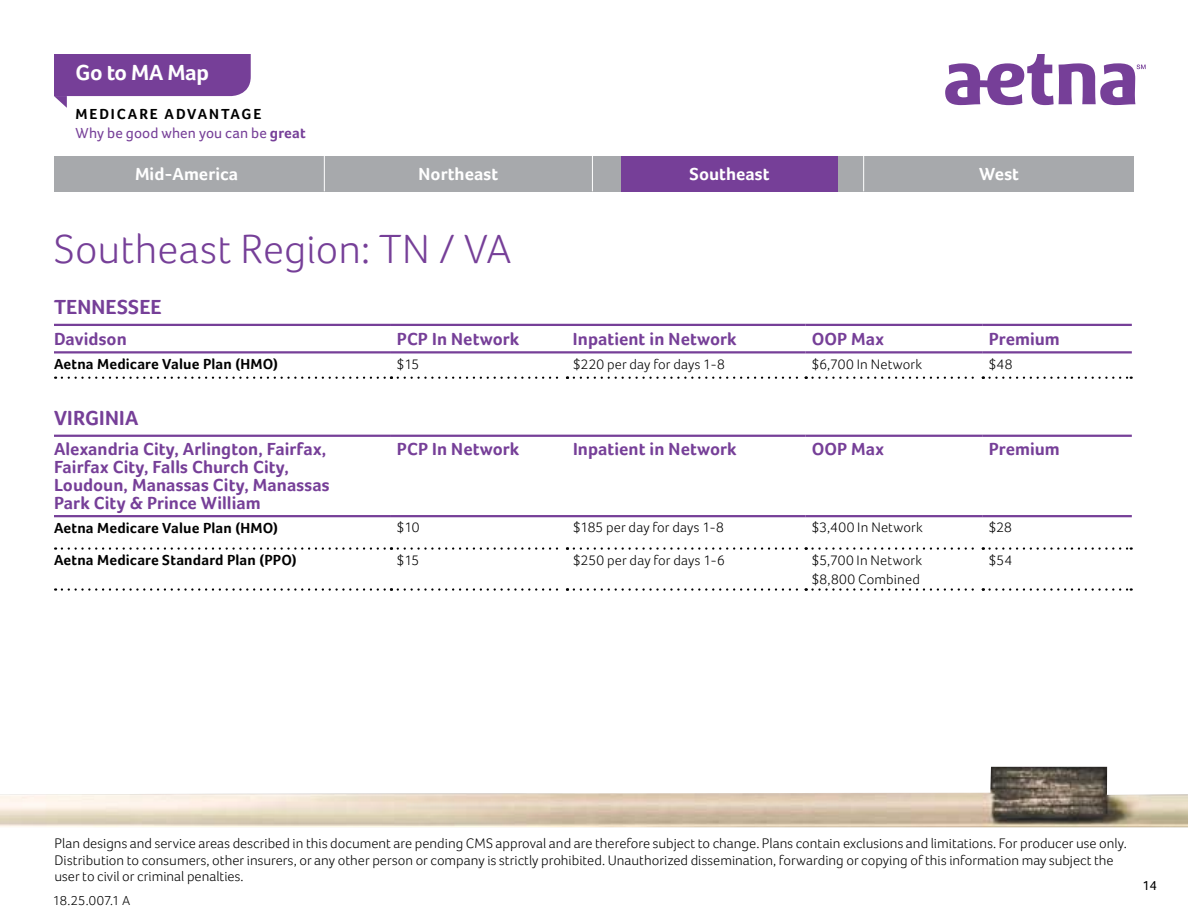
<style>
.page{position:relative;width:1188px;height:918px;background:#fff}
.page>*{position:absolute;margin:0;border:0;box-sizing:border-box;transform-origin:0 0}
.t1{font:300 42px "Foco";letter-spacing:.005em;color:#763f98}
.t2{font:700 22.5px "Foco";letter-spacing:-.02em;color:#fff}
.t3{font:700 21px "Foco";letter-spacing:.015em;color:#763f98}
.t4{font:700 18px/18px "Foco";color:#763f98}
.t5{font:700 18px "Foco";letter-spacing:.005em;color:#fff}
.t6{font:700 15px "Foco";letter-spacing:.01em;color:#000}
.t7{font:15px "Foco";letter-spacing:.01em;color:#763f98}
.t8{font:700 15px "Foco";letter-spacing:.13em;color:#000}
.t9{font:300 14.25px/16.5px "Foco";color:#000}
.t10{font:300 13.5px "Foco";letter-spacing:.005em;color:#000}
.t11{font:13.5px "Foco";color:#000}
.s1{font-weight:700}
</style>
<div class="page">
<div style="left:54px;top:156px;width:1080px;height:35px;background:#a7a9ac"></div>
<div style="left:621px;top:156px;width:217px;height:35px;background:#763f98"></div>
<svg style="left:945px;top:54px;width:201px;height:51px"></svg>
<svg style="left:54px;top:54px;width:197px;height:54px"></svg>
<hr style="left:324px;top:156px;width:1px;height:35px;background:#fff">
<hr style="left:592px;top:156px;width:1px;height:35px;background:#fff">
<hr style="left:863px;top:156px;width:1px;height:35px;background:#fff">
<svg style="left:62px;top:547px;width:330px;height:3px"></svg>
<svg style="left:398px;top:547px;width:170px;height:3px"></svg>
<svg style="left:574px;top:547px;width:410px;height:3px"></svg>
<svg style="left:990px;top:547px;width:142px;height:3px"></svg>
<hr style="left:54px;top:435px;width:337px;height:2px;background:#763f98">
<hr style="left:391px;top:435px;width:176px;height:2px;background:#763f98">
<hr style="left:567px;top:435px;width:239px;height:2px;background:#763f98">
<hr style="left:806px;top:435px;width:177px;height:2px;background:#763f98">
<hr style="left:983px;top:435px;width:149px;height:2px;background:#763f98">
<hr style="left:54px;top:515px;width:337px;height:2px;background:#763f98">
<hr style="left:391px;top:515px;width:176px;height:2px;background:#763f98">
<hr style="left:567px;top:515px;width:239px;height:2px;background:#763f98">
<hr style="left:806px;top:515px;width:177px;height:2px;background:#763f98">
<hr style="left:983px;top:515px;width:149px;height:2px;background:#763f98">
<svg style="left:62px;top:588px;width:330px;height:3px"></svg>
<svg style="left:398px;top:588px;width:170px;height:3px"></svg>
<svg style="left:574px;top:588px;width:410px;height:3px"></svg>
<svg style="left:990px;top:588px;width:142px;height:3px"></svg>
<svg style="left:62px;top:377px;width:330px;height:2px"></svg>
<svg style="left:398px;top:377px;width:170px;height:2px"></svg>
<svg style="left:574px;top:377px;width:410px;height:2px"></svg>
<svg style="left:990px;top:377px;width:142px;height:2px"></svg>
<hr style="left:54px;top:324px;width:337px;height:2px;background:#763f98">
<hr style="left:391px;top:324px;width:176px;height:2px;background:#763f98">
<hr style="left:567px;top:324px;width:239px;height:2px;background:#763f98">
<hr style="left:806px;top:324px;width:177px;height:2px;background:#763f98">
<hr style="left:983px;top:324px;width:149px;height:2px;background:#763f98">
<hr style="left:54px;top:351px;width:337px;height:2px;background:#763f98">
<hr style="left:391px;top:351px;width:176px;height:2px;background:#763f98">
<hr style="left:567px;top:351px;width:239px;height:2px;background:#763f98">
<hr style="left:806px;top:351px;width:177px;height:2px;background:#763f98">
<hr style="left:983px;top:351px;width:149px;height:2px;background:#763f98">
<img style="left:0;top:767px;width:1188px;height:60px">
<h2 class="t2" style="left:76px;top:59px;width:135px">Go to MA Map</h2>
<p class="t8" style="left:76px;top:105px;width:187px">Medicare Advantag e</p>
<p class="t7" style="left:76px;top:124px;width:232px">Why be good when you can be <span class="s1">great</span></p>
<p class="t5" style="left:135px;top:163px;width:105px">Mid-America</p>
<p class="t5" style="left:419px;top:163px;width:81px">Northeast</p>
<p class="t5" style="left:690px;top:163px;width:82px">Southeast</p>
<p class="t5" style="left:979px;top:163px;width:41px">West</p>
<h1 class="t1" style="left:54px;top:225px;width:459px">Southeast Region: TN / VA</h1>
<h3 class="t3" style="left:54px;top:295px;width:109px">Tennessee</h3>
<p class="t4" style="left:54px;top:329px;width:74px">Davidson</p>
<p class="t4" style="left:397px;top:329px;width:124px">PCP In Network</p>
<p class="t4" style="left:573px;top:329px;width:165px">Inpatient in Network</p>
<p class="t4" style="left:812px;top:329px;width:74px">OOP Max</p>
<p class="t4" style="left:989px;top:329px;width:73px">Premium</p>
<p class="t6" style="left:54px;top:355px;width:226px">Aetna Medicare Value Plan (HMO)</p>
<p class="t9" style="left:397px;top:355px;width:24px">$15</p>
<p class="t9" style="left:573px;top:355px;width:153px">$220 per day for days 1-8</p>
<p class="t9" style="left:812px;top:355px;width:112px">$6,700 In Network</p>
<p class="t9" style="left:989px;top:355px;width:25px">$48</p>
<h3 class="t3" style="left:54px;top:406px;width:11px">Virgi</h3>
<h3 class="t3" style="left:105px;top:406px;width:25px">nia</h3>
<p class="t4" style="left:54px;top:440px;width:277px">Alexandria City, Arlington, Fairfax, Fairfax City, Falls Church City, Loudoun, Manassas City, Manassas Park City &amp; Prince William</p>
<p class="t4" style="left:397px;top:440px;width:124px">PCP In Network</p>
<p class="t4" style="left:573px;top:440px;width:165px">Inpatient in Network</p>
<p class="t4" style="left:812px;top:440px;width:74px">OOP Max</p>
<p class="t4" style="left:989px;top:440px;width:73px">Premium</p>
<p class="t6" style="left:54px;top:519px;width:226px">Aetna Medicare Value Plan (HMO)</p>
<p class="t9" style="left:397px;top:519px;width:24px">$10</p>
<p class="t9" style="left:573px;top:519px;width:152px">$185 per day for days 1-8</p>
<p class="t9" style="left:812px;top:519px;width:113px">$3,400 In Network</p>
<p class="t9" style="left:989px;top:519px;width:25px">$28</p>
<p class="t6" style="left:54px;top:551px;width:244px">Aetna Medicare Standard Plan (PPO)</p>
<p class="t9" style="left:397px;top:552px;width:24px">$15</p>
<p class="t9" style="left:573px;top:552px;width:153px">$250 per day for days 1-6</p>
<p class="t9" style="left:812px;top:551px;width:112px;line-height:18.8px">$5,700 In Network $8,800 Combined</p>
<p class="t9" style="left:989px;top:552px;width:25px">$54</p>
<p class="t9" style="left:54px;top:835px;width:1074px">Plan designs and service areas described in this document are pending CMS approval and are therefore subject to change. Plans contain exclusions and limitations. For producer use only.<br>Distribution to consumers, other insurers, or any other person or company is strictly prohibited. Unauthorized dissemination, forwarding or copying of this information may subject the user to civil or criminal penalties.</p>
<p class="t10" style="left:53px;top:892px;width:79px">18.25.007.1 A</p>
<p class="t11" style="left:1143px;top:878px;width:16px">14</p>
</div>
